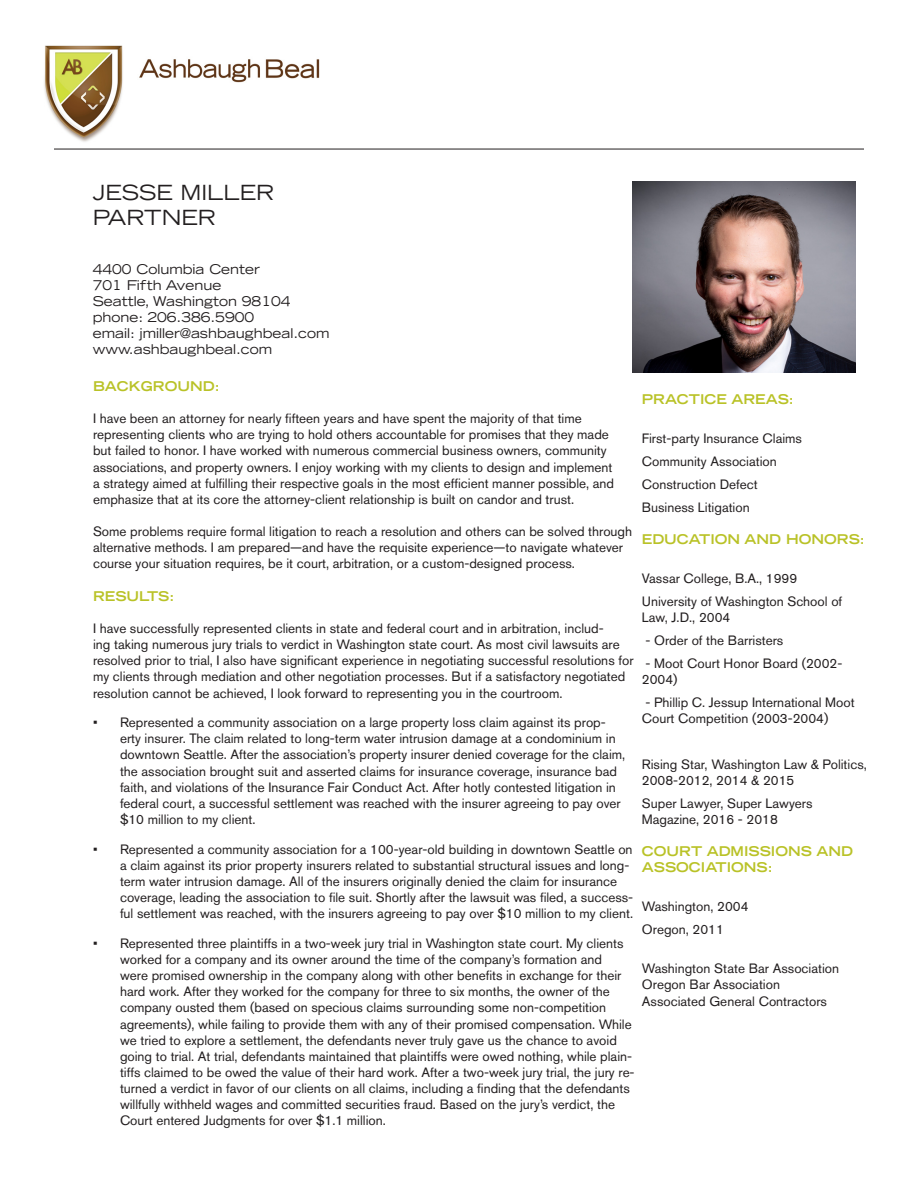
<style>
.page{position:relative;width:918px;height:1188px;background:#fff}
.page>*{position:absolute;margin:0;border:0;box-sizing:border-box;transform-origin:0 0}
.t1{font:expanded 20.85px "Trade Gothic LT Std";color:#231f20}
.t2{font:13.5px/16.2px "Akzidenz Grotesk BE";color:#231f20}
.t3{font:expanded 13.5px "Trade Gothic LT Std";color:#231f20}
.t4{font:700 expanded 13.5px/16.2px "Trade Gothic LT Std";color:#b9c227}
</style>
<div class="page">
<img style="left:44px;top:45px;width:275px;height:104px">
<img style="left:633px;top:182px;width:223px;height:191px">
<hr style="left:54px;top:149px;width:810px;height:1px;background:#231f20">
<p class="t1" style="left:93px;top:179px;width:183px">JESSE MILLER</p>
<p class="t1" style="left:93px;top:204px;width:125px">PARTNER</p>
<p class="t3" style="left:93px;top:260px;width:169px">4400 Columbia Center</p>
<p class="t3" style="left:93px;top:276px;width:130px">701 Fifth Avenue</p>
<p class="t3" style="left:93px;top:292px;width:199px">Seattle, Washington 98104</p>
<p class="t3" style="left:93px;top:308px;width:163px">phone: 206.386.5900</p>
<p class="t3" style="left:93px;top:324px;width:238px">email: jmiller@ashbaughbeal.com</p>
<p class="t3" style="left:93px;top:341px;width:181px">www.ashbaughbeal.com</p>
<p class="t4" style="left:93px;top:378px;width:128px">BACKGROUND:</p>
<p class="t2" style="left:93px;top:410px;width:523px">I have been an attorney for nearly fifteen years and have spent the majority of that time representing clients who are trying to hold others accountable for promises that they made but failed to honor. I have worked with numerous commercial business owners, community associations, and property owners. I enjoy working with my clients to design and implement a strategy aimed at fulfilling their respective goals in the most efficient manner possible, and emphasize that at its core the attorney-client relationship is built on candor and trust.</p>
<p class="t2" style="left:93px;top:523px;width:541px">Some problems require formal litigation to reach a resolution and others can be solved through alternative methods. I am prepared—and have the requisite experience—to navigate whatever course your situation requires, be it court, arbitration, or a custom-designed process.</p>
<p class="t4" style="left:93px;top:587px;width:83px">RESULTS:</p>
<p class="t2" style="left:93px;top:620px;width:542px">I have successfully represented clients in state and federal court and in arbitration, includ-<br>ing taking numerous jury trials to verdict in Washington state court. As most civil lawsuits are resolved prior to trial, I also have significant experience in negotiating successful resolutions for my clients through mediation and other negotiation processes. But if a satisfactory negotiated resolution cannot be achieved, I look forward to representing you in the courtroom.</p>
<p class="t2" style="left:120px;top:714px;width:507px;text-indent:-27px">• Represented a community association on a large property loss claim against its prop&shy;erty insurer. The claim related to long-term water intrusion damage at a condominium in downtown Seattle. After the association’s property insurer denied coverage for the claim, the association brought suit and asserted claims for insurance coverage, insurance bad faith, and violations of the Insurance Fair Conduct Act. After hotly contested litigation in federal court, a successful settlement was reached with the insurer agreeing to pay over $10 million to my client.</p>
<p class="t2" style="left:120px;top:841px;width:515px;text-indent:-27px">• Represented a community association for a 100-year-old building in downtown Seattle on a claim against its prior property insurers related to substantial structural issues and long&shy;term water intrusion damage. All of the insurers originally denied the claim for insurance coverage, leading the association to file suit. Shortly after the lawsuit was filed, a success&shy;ful settlement was reached, with the insurers agreeing to pay over $10 million to my client.</p>
<p class="t2" style="left:120px;top:935px;width:516px;text-indent:-27px">• Represented three plaintiffs in a two-week jury trial in Washington state court. My clients worked for a company and its owner around the time of the company’s formation and<br>were promised ownership in the company along with other benefits in exchange for their hard work. After they worked for the company for three to six months, the owner of the company ousted them (based on specious claims surrounding some non-competition agreements), while failing to provide them with any of their promised compensation. While we tried to explore a settlement, the defendants never truly gave us the chance to avoid going to trial. At trial, defendants maintained that plaintiffs were owed nothing, while plain&shy;tiffs claimed to be owed the value of their hard work. After a two-week jury trial, the jury re&shy;turned a verdict in favor of our clients on all claims, including a finding that the defendants willfully withheld wages and committed securities fraud. Based on the jury’s verdict, the Court entered Judgments for over $1.1 million.</p>
<p class="t4" style="left:642px;top:391px;width:153px">PRACTICE AREAS:</p>
<p class="t2" style="left:642px;top:430px;width:162px">First-party Insurance Claims</p>
<p class="t2" style="left:642px;top:453px;width:136px">Community Association</p>
<p class="t2" style="left:642px;top:476px;width:117px">Construction Defect</p>
<p class="t2" style="left:642px;top:499px;width:109px">Business Litigation</p>
<p class="t4" style="left:642px;top:531px;width:224px">EDUCATION AND HONORS:</p>
<p class="t2" style="left:642px;top:570px;width:157px">Vassar College, B.A., 1999</p>
<p class="t2" style="left:642px;top:593px;width:202px">University of Washington School of<br>Law, J.D., 2004</p>
<p class="t2" style="left:646px;top:632px;width:139px">- Order of the Barristers</p>
<p class="t2" style="left:642px;top:655px;width:202px">- Moot Court Honor Board (2002-<br>2004)</p>
<p class="t2" style="left:642px;top:694px;width:214px">- Phillip C. Jessup International Moot<br>Court Competition (2003-2004)</p>
<p class="t2" style="left:642px;top:756px;width:227px">Rising Star, Washington Law &amp; Politics,<br>2008-2012, 2014 &amp; 2015</p>
<p class="t2" style="left:642px;top:795px;width:172px">Super Lawyer, Super Lawyers<br>Magazine, 2016 - 2018</p>
<p class="t4" style="left:642px;top:843px;width:213px">COURT ADMISSIONS AND<br>ASSOCIATIONS:</p>
<p class="t2" style="left:642px;top:899px;width:108px">Washington, 2004</p>
<p class="t2" style="left:642px;top:921px;width:84px">Oregon, 2011</p>
<p class="t2" style="left:642px;top:960px;width:199px">Washington State Bar Association</p>
<p class="t2" style="left:642px;top:977px;width:140px">Oregon Bar Association</p>
<p class="t2" style="left:642px;top:993px;width:187px">Associated General Contractors</p>
</div>
